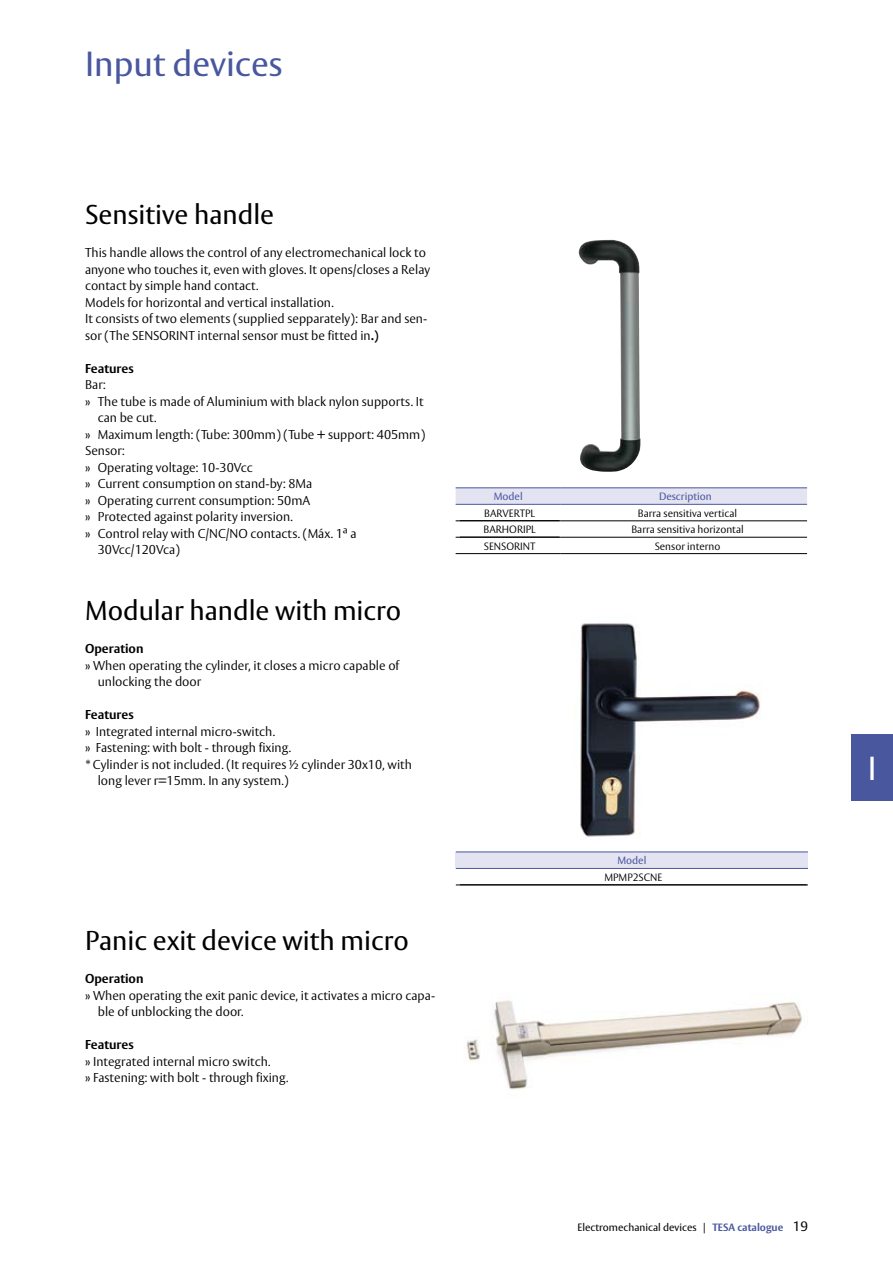
<style>
.page{position:relative;width:893px;height:1263px;background:#fff}
.page>*{position:absolute;margin:0;border:0;box-sizing:border-box;transform-origin:0 0}
.t1{font:34.5px "ASSA Vesta";color:#49579f}
.t2{font:33px "ASSA Vesta";color:#fff}
.t3{font:27px "ASSA Vesta";color:#000}
.t4{font:300 12.75px/16.5px "ASSA Vesta";color:#000}
.t5{font:700 12.75px "ASSA Vesta";color:#000}
.t6{font:300 10.5px "ASSA Vesta";color:#000}
.t7{font:10.5px "ASSA Vesta";color:#000}
.t8{font:10.5px "ASSA Vesta";color:#49579f}
.s1{font-weight:700}
.s2{font-weight:700;color:#49579f}
.s3{font-size:13.5px}
</style>
<div class="page">
<div style="left:851px;top:735px;width:42px;height:66px;background:#49579f"></div>
<img style="left:466px;top:1000px;width:336px;height:90px">
<img style="left:579px;top:240px;width:62px;height:232px">
<img style="left:580px;top:623px;width:180px;height:214px">
<div style="left:456px;top:852px;width:352px;height:16px;background:#e4e3f1"></div>
<hr style="left:456px;top:868px;width:352px;height:1px;background:#49579f">
<hr style="left:456px;top:884px;width:352px;height:1px;background:#000">
<hr style="left:456px;top:851px;width:352px;height:1px;background:#49579f">
<svg style="left:456px;top:488px;width:351px;height:49px"></svg>
<hr style="left:456px;top:520px;width:105px;height:1px;background:#000">
<hr style="left:561px;top:520px;width:246px;height:1px;background:#000">
<hr style="left:456px;top:537px;width:105px;height:1px;background:#000">
<hr style="left:456px;top:553px;width:105px;height:1px;background:#000">
<hr style="left:561px;top:537px;width:246px;height:1px;background:#000">
<hr style="left:561px;top:553px;width:246px;height:1px;background:#000">
<hr style="left:456px;top:487px;width:105px;height:1px;background:#49579f">
<hr style="left:561px;top:487px;width:246px;height:1px;background:#49579f">
<hr style="left:456px;top:504px;width:105px;height:1px;background:#49579f">
<hr style="left:561px;top:504px;width:246px;height:1px;background:#49579f">
<h1 class="t1" style="left:85px;top:43px;width:199px">Input devices</h1>
<h3 class="t3" style="left:85px;top:198px;width:191px">Sensitive handle</h3>
<p class="t4" style="left:85px;top:245px;width:347px">This handle allows the control of any electromechanical lock to anyone who touches it, even with gloves. It opens/closes a Relay contact by simple hand contact.<br>Models for horizontal and vertical installation.<br>It consists of two elements (supplied sepparately): Bar and sen&shy;sor (The SENSORINT internal sensor must be fitted in<span class="s1">.)</span></p>
<p class="t5" style="left:85px;top:360px;width:50px">Features</p>
<p class="t4" style="left:85px;top:377px;width:22px">Bar:</p>
<p class="t4" style="left:85px;top:393px;width:340px">» The tube is made of Aluminium with black nylon supports. It</p>
<p class="t4" style="left:98px;top:410px;width:60px">can be cut.</p>
<p class="t4" style="left:85px;top:426px;width:342px">» Maximum length: (Tube: 300mm) (Tube + support: 405mm)</p>
<p class="t4" style="left:85px;top:443px;width:41px">Sensor:</p>
<p class="t4" style="left:85px;top:459px;width:169px">» Operating voltage: 10-30Vcc</p>
<p class="t4" style="left:85px;top:476px;width:229px">» Current consumption on stand-by: 8Ma</p>
<p class="t4" style="left:85px;top:492px;width:227px">» Operating current consumption: 50mA</p>
<p class="t4" style="left:85px;top:509px;width:209px">» Protected against polarity inversion.</p>
<p class="t4" style="left:85px;top:525px;width:273px">» Control relay with C/NC/NO contacts. (Máx. 1ª a</p>
<p class="t4" style="left:98px;top:542px;width:84px">30Vcc/120Vca)</p>
<h3 class="t3" style="left:85px;top:594px;width:318px">Modular handle with micro</h3>
<p class="t5" style="left:85px;top:641px;width:60px">Operation</p>
<p class="t4" style="left:98px;top:657px;width:303px;text-indent:-13px">» When operating the cylinder, it closes a micro capable of unlocking the door</p>
<p class="t5" style="left:85px;top:707px;width:50px">Features</p>
<p class="t4" style="left:85px;top:723px;width:192px">» Integrated internal micro-switch.</p>
<p class="t4" style="left:85px;top:740px;width:208px">» Fastening: with bolt - through fixing.</p>
<p class="t4" style="left:85px;top:756px;width:328px">* Cylinder is not included. (It requires ½ cylinder 30x10, with</p>
<p class="t4" style="left:98px;top:773px;width:192px">long lever r=15mm. In any system.)</p>
<h3 class="t3" style="left:85px;top:924px;width:325px">Panic exit device with micro</h3>
<p class="t5" style="left:85px;top:971px;width:60px">Operation</p>
<p class="t4" style="left:98px;top:987px;width:339px;text-indent:-13px">» When operating the exit panic device, it activates a micro capa&shy;ble of unblocking the door.</p>
<p class="t5" style="left:85px;top:1037px;width:50px">Features</p>
<p class="t4" style="left:85px;top:1053px;width:205px">» Integrated internal micro switch.<br>» Fastening: with bolt - through fixing.</p>
<p class="t8" style="left:494px;top:490px;width:30px">Model</p>
<p class="t8" style="left:659px;top:490px;width:54px">Description</p>
<p class="t6" style="left:484px;top:507px;width:52px">BARVERTPL</p>
<p class="t6" style="left:638px;top:507px;width:101px">Barra sensitiva vertical</p>
<p class="t6" style="left:484px;top:523px;width:54px">BARHORIPL</p>
<p class="t6" style="left:631px;top:523px;width:114px">Barra sensitiva horizontal</p>
<p class="t6" style="left:484px;top:540px;width:53px">SENSORINT</p>
<p class="t6" style="left:655px;top:540px;width:67px">Sensor interno</p>
<p class="t8" style="left:617px;top:854px;width:30px">Model</p>
<p class="t6" style="left:604px;top:871px;width:59px">MPMP2SCNE</p>
<p class="t7" style="left:577px;top:1221px;width:232px">Electromechanical devices | <span class="s2">TESA catalogue</span> <span class="s3">19</span></p>
<h2 class="t2" style="left:868px;top:748px;width:10px">I</h2>
</div>
